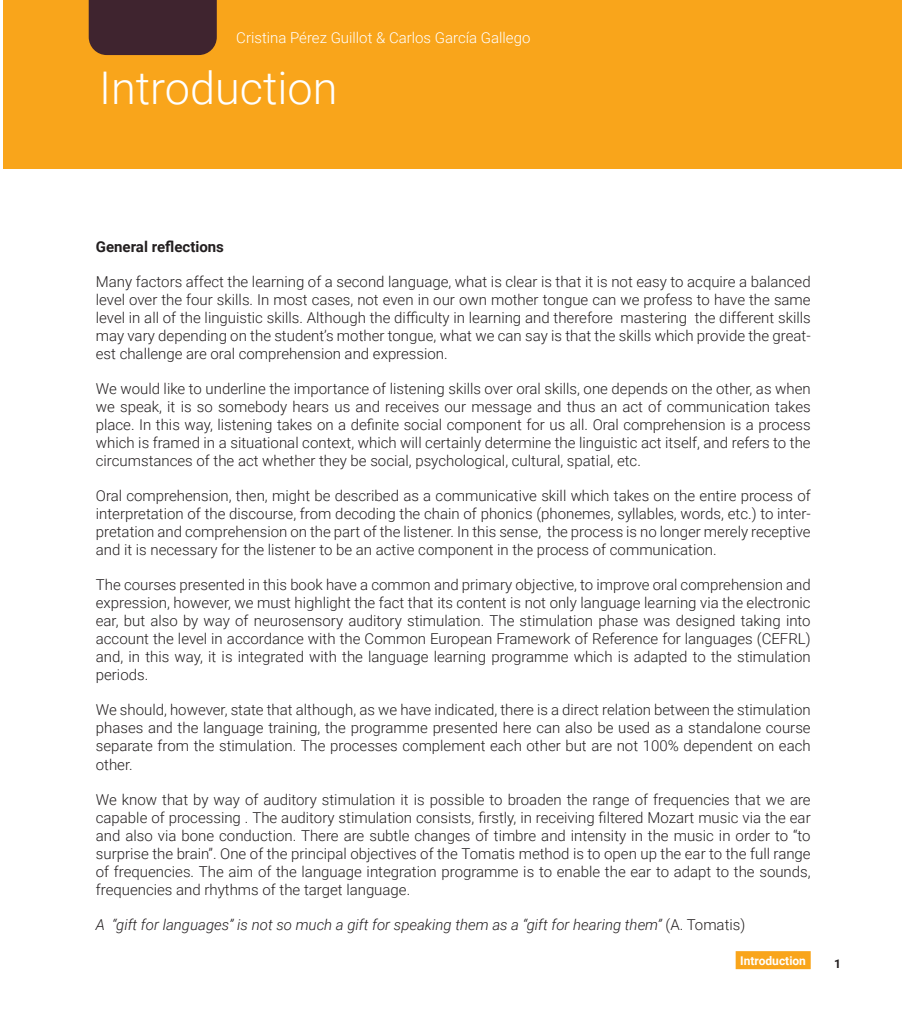
<style>
.page{position:relative;width:902px;height:1021px;background:#fff}
.page>*{position:absolute;margin:0;border:0;box-sizing:border-box;transform-origin:0 0}
.t1{font:300 45px "Roboto";color:#fff}
.t2{font:300 15px/18px "Roboto";color:#231f20;text-align:justify}
.t3{font:italic 300 15px "Roboto";color:#231f20}
.t4{font:300 15px "Roboto";color:#fff}
.t5{font:700 15px "Roboto";color:#231f20}
.t6{font:700 12px "Roboto";color:#fff}
.t7{font:700 12px "Roboto";color:#231f20}
.s1{font-style:normal}
</style>
<div class="page">
<div style="left:3px;top:0;width:898px;height:169px;background:#f9a51b"></div>
<div style="left:89px;top:0;width:128px;height:55px;background:#3f242f"></div>
<div style="left:735px;top:951px;width:75px;height:18px;background:#f9a51b"></div>
<p class="t4" style="left:236px;top:27px;width:295px">Cristina Pérez Guillot &amp; Carlos García Gallego</p>
<h1 class="t1" style="left:99px;top:57px;width:240px">Introduction</h1>
<p class="t5" style="left:96px;top:236px;width:130px">General reflections</p>
<p class="t2" style="left:96px;top:272px;width:716px">Many factors affect the learning of a second language, what is clear is that it is not easy to acquire a balanced level over the four skills. In most cases, not even in our own mother tongue can we profess to have the same level in all of the linguistic skills. Although the difficulty in learning and therefore mastering the different skills may vary depending on the student’s mother tongue, what we can say is that the skills which provide the great&shy;est challenge are oral comprehension and expression.</p>
<p class="t2" style="left:96px;top:379px;width:716px">We would like to underline the importance of listening skills over oral skills, one depends on the other, as when we speak, it is so somebody hears us and receives our message and thus an act of communication takes place. In this way, listening takes on a definite social component for us all. Oral comprehension is a process which is framed in a situational context, which will certainly determine the linguistic act itself, and refers to the circumstances of the act whether they be social, psychological, cultural, spatial, etc.</p>
<p class="t2" style="left:96px;top:486px;width:716px">Oral comprehension, then, might be described as a communicative skill which takes on the entire process of interpretation of the discourse, from decoding the chain of phonics (phonemes, syllables, words, etc.) to inter&shy;pretation and comprehension on the part of the listener. In this sense, the process is no longer merely receptive and it is necessary for the listener to be an active component in the process of communication.</p>
<p class="t2" style="left:96px;top:575px;width:716px">The courses presented in this book have a common and primary objective, to improve oral comprehension and expression, however, we must highlight the fact that its content is not only language learning via the electronic ear, but also by way of neurosensory auditory stimulation. The stimulation phase was designed taking into account the level in accordance with the Common European Framework of Reference for languages (CEFRL) and, in this way, it is integrated with the language learning programme which is adapted to the stimulation periods.</p>
<p class="t2" style="left:96px;top:700px;width:716px">We should, however, state that although, as we have indicated, there is a direct relation between the stimulation phases and the language training, the programme presented here can also be used as a standalone course separate from the stimulation. The processes complement each other but are not 100% dependent on each other.</p>
<p class="t2" style="left:96px;top:789px;width:716px">We know that by way of auditory stimulation it is possible to broaden the range of frequencies that we are capable of processing . The auditory stimulation consists, firstly, in receiving filtered Mozart music via the ear and also via bone conduction. There are subtle changes of timbre and intensity in the music in order to “to surprise the brain”. One of the principal objectives of the Tomatis method is to open up the ear to the full range of frequencies. The aim of the language integration programme is to enable the ear to adapt to the sounds, frequencies and rhythms of the target language.</p>
<p class="t3" style="left:96px;top:913px;width:651px">A “gift for languages” is not so much a gift for speaking them as a “gift for hearing them” <span class="s1">(A. Tomatis)</span></p>
<p class="t6" style="left:740px;top:951px;width:67px">Introduction</p>
<p class="t7" style="left:833px;top:955px;width:8px">1</p>
</div>
